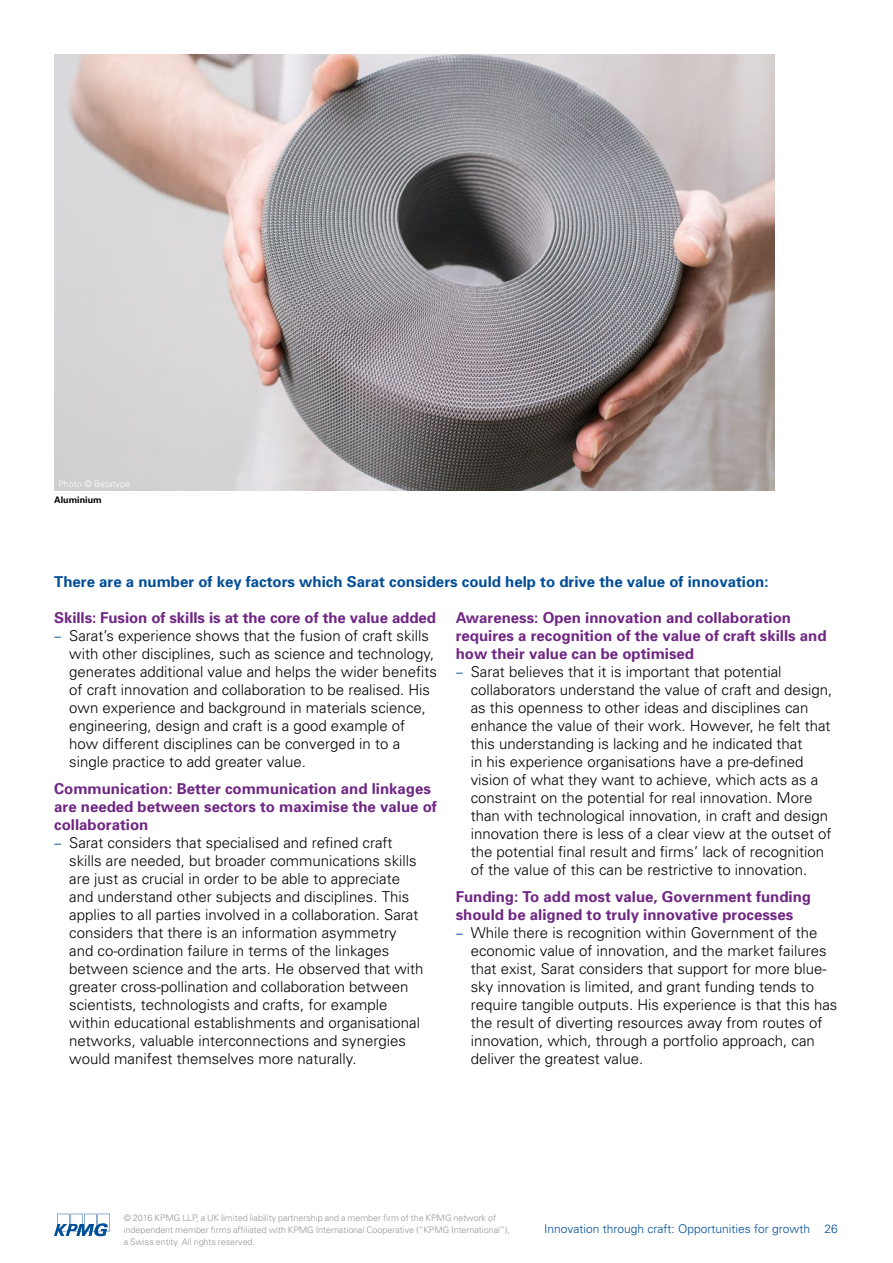
<style>
.page{position:relative;width:893px;height:1263px;background:#fff}
.page>*{position:absolute;margin:0;border:0;box-sizing:border-box;transform-origin:0 0}
.t1{font:300 15px/18px "Univers";color:#000}
.t2{font:700 15px/18px "Univers";color:#702784}
.t3{font:700 15px "Univers";color:#004e98}
.t4{font:300 12px "Univers";color:#004e98}
.t5{font:300 9px/12px "Univers";letter-spacing:-.005em;color:#939598}
.t6{font:300 9px "Univers";color:#fff}
.t7{font:700 9px "Univers";color:#000}
.s1{font-family:"Myriad Pro";font-weight:400;color:#004e98}
</style>
<div class="page">
<img style="left:54px;top:54px;width:720px;height:437px">
<svg style="left:54px;top:1214px;width:56px;height:22px"></svg>
<p class="t6" style="left:58px;top:478px;width:73px">Photo © Betatype</p>
<p class="t7" style="left:54px;top:493px;width:49px">Aluminium</p>
<p class="t3" style="left:54px;top:572px;width:716px">There are a number of key factors which Sarat considers could help to drive the value of innovation:</p>
<p class="t2" style="left:54px;top:608px;width:383px">Skills: Fusion of skills is at the core of the value added</p>
<p class="t1" style="left:69px;top:627px;width:369px;text-indent:-15px"><span class="s1">–</span> Sarat’s experience shows that the fusion of craft skills with other disciplines, such as science and technology, generates additional value and helps the wider benefits of craft innovation and collaboration to be realised. His own experience and background in materials science, engineering, design and craft is a good example of how different disciplines can be converged in to a single practice to add greater value.</p>
<p class="t2" style="left:54px;top:779px;width:384px">Communication: Better communication and linkages are needed between sectors to maximise the value of collaboration</p>
<p class="t1" style="left:69px;top:834px;width:356px;text-indent:-15px"><span class="s1">–</span> Sarat considers that specialised and refined craft skills are needed, but broader communications skills are just as crucial in order to be able to appreciate and understand other subjects and disciplines. This applies to all parties involved in a collaboration. Sarat considers that there is an information asymmetry and co-ordination failure in terms of the linkages between science and the arts. He observed that with greater cross-pollination and collaboration between scientists, technologists and crafts, for example within educational establishments and organisational networks, valuable interconnections and synergies would manifest themselves more naturally.</p>
<p class="t2" style="left:456px;top:608px;width:372px">Awareness: Open innovation and collaboration requires a recognition of the value of craft skills and how their value can be optimised</p>
<p class="t1" style="left:471px;top:663px;width:363px;text-indent:-15px"><span class="s1">–</span> Sarat believes that it is important that potential collaborators understand the value of craft and design, as this openness to other ideas and disciplines can enhance the value of their work. However, he felt that this understanding is lacking and he indicated that<br>in his experience organisations have a pre-defined vision of what they want to achieve, which acts as a constraint on the potential for real innovation. More than with technological innovation, in craft and design innovation there is less of a clear view at the outset of the potential final result and firms’ lack of recognition of the value of this can be restrictive to innovation.</p>
<p class="t2" style="left:456px;top:887px;width:357px">Funding: To add most value, Government funding should be aligned to truly innovative processes</p>
<p class="t1" style="left:471px;top:924px;width:368px;text-indent:-15px"><span class="s1">–</span> While there is recognition within Government of the economic value of innovation, and the market failures that exist, Sarat considers that support for more blue&shy;sky innovation is limited, and grant funding tends to require tangible outputs. His experience is that this has the result of diverting resources away from routes of innovation, which, through a portfolio approach, can deliver the greatest value.</p>
<p class="t5" style="left:124px;top:1211px;width:388px">© 2016 KPMG LLP, a UK limited liability partnership and a member firm of the KPMG network of independent member firms affiliated with KPMG International Cooperative (“KPMG International”), a Swiss entity. All rights reserved.</p>
<p class="t4" style="left:544px;top:1221px;width:295px">Innovation through craft: Opportunities for growth 26</p>
</div>
